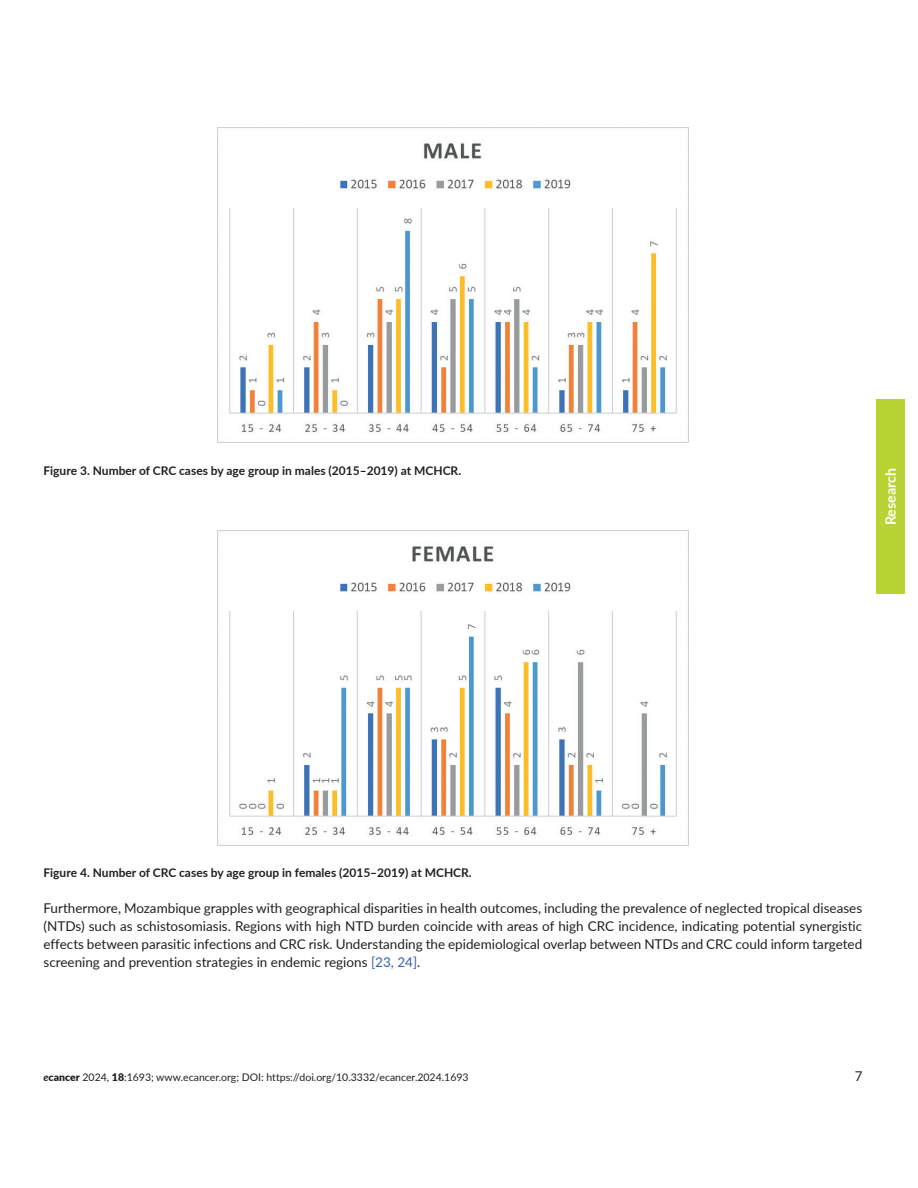
<style>
.page{position:relative;width:918px;height:1188px;background:#fff}
.page>*{position:absolute;margin:0;border:0;box-sizing:border-box;transform-origin:0 0}
.t1{font:700 14.25px "Lato";color:#fff}
.t2{font:13.5px/18px "Lato";color:#231f20;text-align:justify}
.t3{font:700 12px "Lato";color:#231f20}
.t4{font:10.5px "Lato";color:#231f20}
.s1{color:#3862ae}
.s2{font-weight:700;font-style:italic}
.s3{font-weight:900}
</style>
<div class="page">
<div style="left:876px;top:399px;width:29px;height:195px;background:#b8d432"></div>
<img style="left:217px;top:127px;width:472px;height:315px">
<img style="left:217px;top:530px;width:472px;height:315px">
<p class="t3" style="left:44px;top:461px;width:419px">Figure 3. Number of CRC cases by age group in males (2015–2019) at MCHCR.</p>
<p class="t1" style="left:880px;top:525px;width:59px;rotate:-90deg">Research</p>
<p class="t3" style="left:44px;top:864px;width:430px">Figure 4. Number of CRC cases by age group in females (2015–2019) at MCHCR.</p>
<p class="t2" style="left:44px;top:899px;width:820px">Furthermore, Mozambique grapples with geographical disparities in health outcomes, including the prevalence of neglected tropical diseases (NTDs) such as schistosomiasis. Regions with high NTD burden coincide with areas of high CRC incidence, indicating potential synergistic effects between parasitic infections and CRC risk. Understanding the epidemiological overlap between NTDs and CRC could inform targeted screening and prevention strategies in endemic regions <span class="s1">[23, 24]</span>.</p>
<p class="t4" style="left:44px;top:1070px;width:427px"><span class="s2">e</span><span class="s3">cancer</span> 2024, <span class="s3">18</span>:1693; www.ecancer.org; DOI: https://doi.org/10.3332/ecancer.2024.1693</p>
<p class="t2" style="left:855px;top:1067px;width:9px">7</p>
</div>
